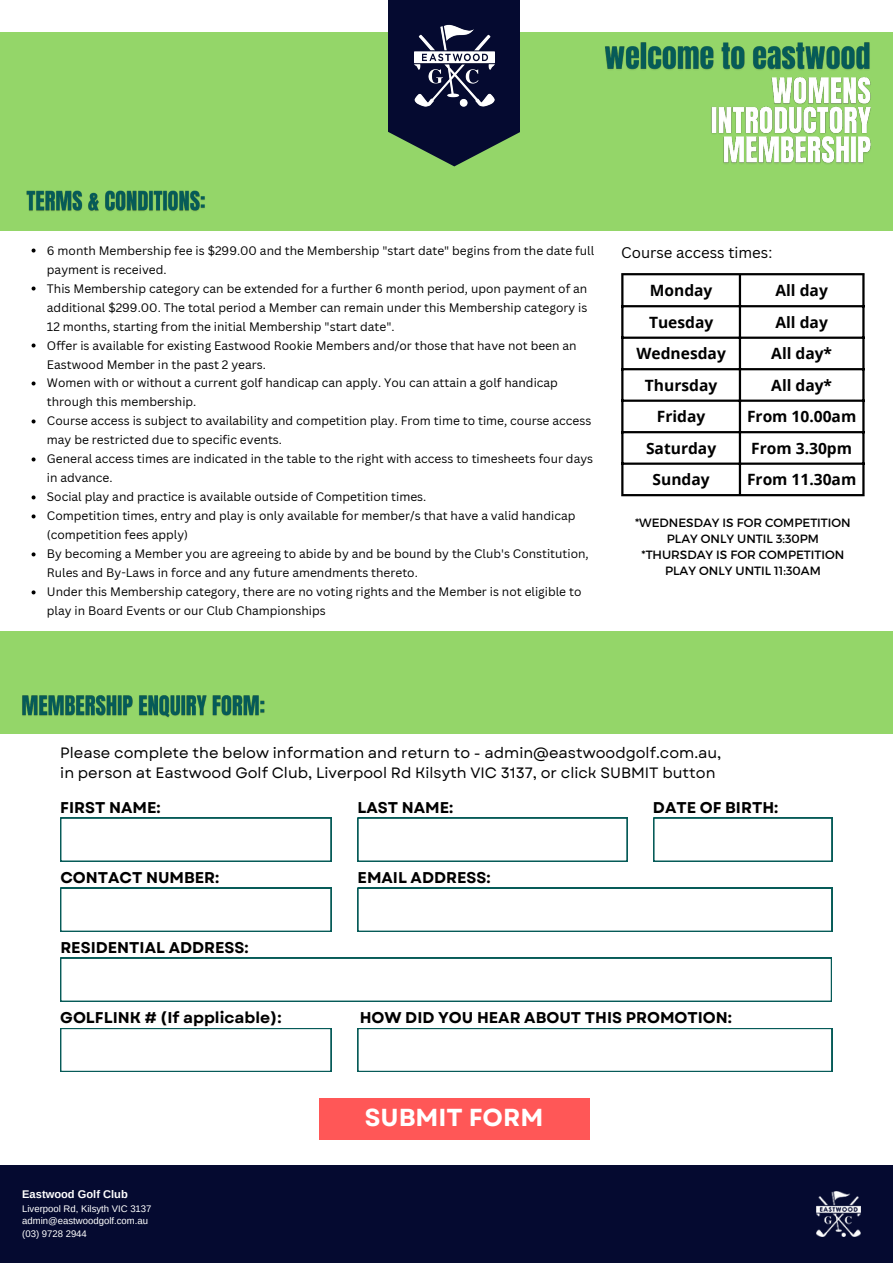
<style>
.page{position:relative;width:893px;height:1264px;background:#fff}
.page>*{position:absolute;margin:0;border:0;box-sizing:border-box;transform-origin:0 0}
.t1{font:700 24.6px "Garet";color:#fff}
.t2{font:700 15.6px "Garet";color:#000}
.t3{font:700 15.6px "Open Sans";color:#000}
.t4{font:15px "Garet";color:#000}
.t5{font:15px "Canva Sans";color:#000}
.t6{font:12px/19px "Canva Sans";color:#000}
.t7{font:12px/16px "Montserrat";color:#000;text-align:center}
.t8{font:700 11.1px "Arimo";color:#fff}
.t9{font:9.6px "Arimo";color:#fff}
</style>
<div class="page">
<div style="left:0;top:1165px;width:892px;height:97px;background:#050a30"></div>
<img style="left:816px;top:1191px;width:44px;height:45px">
<div style="left:0;top:32px;width:892px;height:198px;background:#94d669"></div>
<svg style="left:388px;top:123px;width:131px;height:43px"></svg>
<div style="left:388px;top:0;width:131px;height:123px;background:#050a30"></div>
<img style="left:414px;top:25px;width:80px;height:82px">
<svg style="left:60px;top:817px;width:271px;height:44px"></svg>
<svg style="left:357px;top:817px;width:270px;height:44px"></svg>
<svg style="left:653px;top:817px;width:179px;height:44px"></svg>
<svg style="left:60px;top:887px;width:271px;height:44px"></svg>
<svg style="left:60px;top:957px;width:771px;height:44px"></svg>
<svg style="left:357px;top:887px;width:475px;height:44px"></svg>
<svg style="left:60px;top:1028px;width:271px;height:43px"></svg>
<svg style="left:357px;top:1028px;width:475px;height:43px"></svg>
<div style="left:319px;top:1097px;width:270px;height:42px;background:#ff5757"></div>
<div style="left:0;top:631px;width:892px;height:102px;background:#94d669"></div>
<hr style="left:621px;top:275px;width:2px;height:219px;background:#000">
<hr style="left:738px;top:275px;width:3px;height:219px;background:#000">
<hr style="left:862px;top:275px;width:2px;height:219px;background:#000">
<hr style="left:621px;top:273px;width:243px;height:2px;background:#000">
<hr style="left:621px;top:305px;width:243px;height:2px;background:#000">
<hr style="left:621px;top:336px;width:243px;height:3px;background:#000">
<hr style="left:621px;top:368px;width:243px;height:2px;background:#000">
<hr style="left:621px;top:399px;width:243px;height:3px;background:#000">
<hr style="left:621px;top:431px;width:243px;height:2px;background:#000">
<hr style="left:621px;top:462px;width:243px;height:3px;background:#000">
<hr style="left:621px;top:494px;width:243px;height:2px;background:#000">
<img style="left:605px;top:42px;width:265px;height:28px">
<img style="left:706px;top:68px;width:165px;height:96px">
<img style="left:26px;top:190px;width:179px;height:22px">
<img style="left:22px;top:695px;width:243px;height:23px">
<svg style="left:32px;top:248px;width:4px;height:4px"></svg>
<svg style="left:32px;top:286px;width:4px;height:4px"></svg>
<svg style="left:32px;top:343px;width:4px;height:4px"></svg>
<svg style="left:32px;top:381px;width:4px;height:4px"></svg>
<svg style="left:32px;top:419px;width:4px;height:4px"></svg>
<svg style="left:32px;top:457px;width:4px;height:4px"></svg>
<svg style="left:32px;top:495px;width:4px;height:4px"></svg>
<svg style="left:32px;top:514px;width:4px;height:4px"></svg>
<svg style="left:32px;top:552px;width:4px;height:4px"></svg>
<svg style="left:32px;top:590px;width:4px;height:4px"></svg>
<p class="t6" style="left:47px;top:240px;width:548px">6 month Membership fee is $299.00 and the Membership "start date" begins from the date full payment is received.</p>
<p class="t6" style="left:47px;top:278px;width:542px;text-align:justify">This Membership category can be extended for a further 6 month period, upon payment of an additional $299.00. The total period a Member can remain under this Membership category is 12 months, starting from the initial Membership "start date".</p>
<p class="t6" style="left:47px;top:335px;width:531px">Offer is available for existing Eastwood Rookie Members and/or those that have not been an<br>Eastwood Member in the past 2 years.</p>
<p class="t6" style="left:47px;top:373px;width:512px">Women with or without a current golf handicap can apply. You can attain a golf handicap through this membership.</p>
<p class="t6" style="left:47px;top:411px;width:546px">Course access is subject to availability and competition play. From time to time, course access may be restricted due to specific events.</p>
<p class="t6" style="left:47px;top:449px;width:547px">General access times are indicated in the table to the right with access to timesheets four days in advance.</p>
<p class="t6" style="left:47px;top:487px;width:381px">Social play and practice is available outside of Competition times.</p>
<p class="t6" style="left:47px;top:506px;width:530px">Competition times, entry and play is only available for member/s that have a valid handicap (competition fees apply)</p>
<p class="t6" style="left:47px;top:544px;width:543px">By becoming a Member you are agreeing to abide by and be bound by the Club's Constitution,<br>Rules and By-Laws in force and any future amendments thereto.</p>
<p class="t6" style="left:47px;top:582px;width:536px">Under this Membership category, there are no voting rights and the Member is not eligible to play in Board Events or our Club Championships</p>
<p class="t5" style="left:621px;top:242px;width:152px">Course access times:</p>
<p class="t3" style="left:649px;top:279px;width:64px">Monday</p>
<p class="t3" style="left:775px;top:279px;width:54px">All day</p>
<p class="t3" style="left:649px;top:311px;width:66px">Tuesday</p>
<p class="t3" style="left:775px;top:311px;width:54px">All day</p>
<p class="t3" style="left:636px;top:342px;width:91px">Wednesday</p>
<p class="t3" style="left:771px;top:342px;width:62px">All day*</p>
<p class="t3" style="left:645px;top:374px;width:74px">Thursday</p>
<p class="t3" style="left:771px;top:374px;width:62px">All day*</p>
<p class="t3" style="left:657px;top:405px;width:50px">Friday</p>
<p class="t3" style="left:747px;top:405px;width:111px">From 10.00am</p>
<p class="t3" style="left:646px;top:437px;width:72px">Saturday</p>
<p class="t3" style="left:751px;top:437px;width:102px">From 3.30pm</p>
<p class="t3" style="left:652px;top:468px;width:59px">Sunday</p>
<p class="t3" style="left:747px;top:468px;width:111px">From 11.30am</p>
<p class="t7" style="left:635px;top:513px;width:217px">*WEDNESDAY IS FOR COMPETITION<br>PLAY ONLY UNTIL 3:30PM</p>
<p class="t7" style="left:641px;top:545px;width:204px">*THURSDAY IS FOR COMPETITION<br>PLAY ONLY UNTIL 11:30AM</p>
<p class="t4" style="left:60px;top:741px;width:662px">Please complete the below information and return to - admin@eastwoodgolf.com.au,</p>
<p class="t4" style="left:60px;top:761px;width:656px">in person at Eastwood Golf Club, Liverpool Rd Kilsyth VIC 3137, or click SUBMIT button</p>
<p class="t2" style="left:60px;top:795px;width:102px">FIRST NAME:</p>
<p class="t2" style="left:357px;top:795px;width:97px">LAST NAME:</p>
<p class="t2" style="left:653px;top:795px;width:127px">DATE OF BIRTH:</p>
<p class="t2" style="left:60px;top:866px;width:161px">CONTACT NUMBER:</p>
<p class="t2" style="left:357px;top:866px;width:134px">EMAIL ADDRESS:</p>
<p class="t2" style="left:60px;top:935px;width:190px">RESIDENTIAL ADDRESS:</p>
<p class="t2" style="left:60px;top:1006px;width:223px">GOLFLINK # (If applicable):</p>
<p class="t2" style="left:359px;top:1006px;width:374px">HOW DID YOU HEAR ABOUT THIS PROMOTION:</p>
<p class="t8" style="left:22px;top:1188px;width:107px">Eastwood Golf Club</p>
<p class="t9" style="left:22px;top:1202px;width:131px">Liverpool Rd, Kilsyth VIC 3137</p>
<p class="t9" style="left:22px;top:1215px;width:127px">admin@eastwoodgolf.com.au</p>
<p class="t9" style="left:22px;top:1228px;width:66px">(03) 9728 2944</p>
<p class="t1" style="left:365px;top:1099px;width:180px">SUBMIT FORM</p>
</div>
